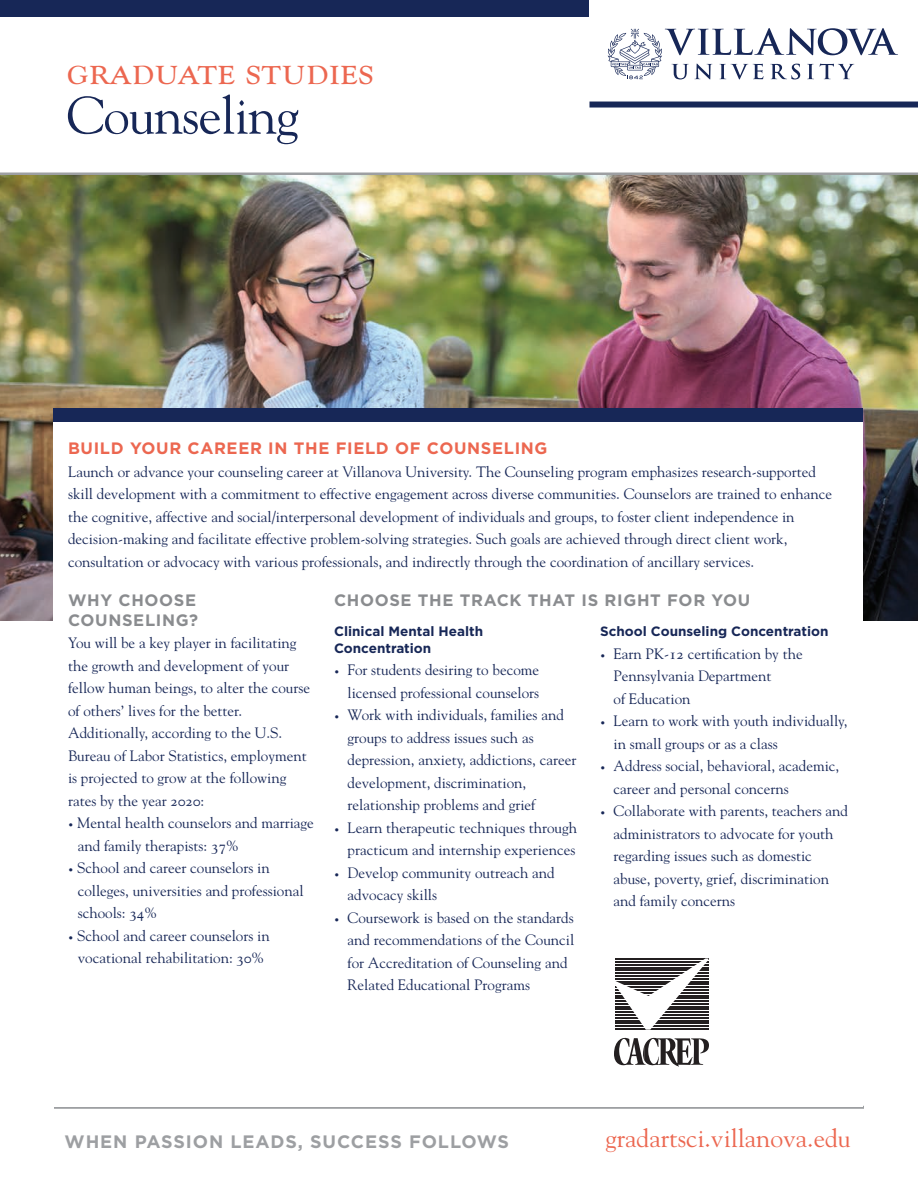
<style>
.page{position:relative;width:918px;height:1188px;background:#fff}
.page>*{position:absolute;margin:0;border:0;box-sizing:border-box;transform-origin:0 0}
.Ahead_2nd_line{font:52.5px "Goudy Std";letter-spacing:-.02em;color:#172757}
.Ahead_1st_line{font:40.5px "Goudy Std";color:#ec6750}
.t1{font:25.5px "Goudy Std";color:#ec6750}
.t2{font:700 18px "Gotham";letter-spacing:.05em;color:#9d9fa2}
.c-head{font:700 16.5px/19.5px "Gotham";letter-spacing:.04em;color:#8a8c8f}
.page_header{font:700 16.5px "Gotham";letter-spacing:.04em;color:#ec6750}
.bulleted_list{font:15px/22.5px "Goudy Std";color:#172757}
.bodycopy_into_para{font:15px/22.5px "Goudy Std";color:#172757}
.c-head-2{font:700 13.5px/16.5px "Gotham";color:#172757}
.s1{font-size:9px}
</style>
<div class="page">
<div style="left:0;top:0;width:918px;height:17px;background:#172757"></div>
<hr style="left:54px;top:1106px;width:810px;height:3px;background:#9d9fa2">
<div style="left:590px;top:0;width:328px;height:110px;background:#fff"></div>
<svg style="left:608px;top:28px;width:290px;height:51px"></svg>
<div style="left:590px;top:102px;width:328px;height:6px;background:#172757"></div>
<hr style="left:0;top:172px;width:918px;height:3px;background:#9d9fa2">
<img style="left:0;top:176px;width:918px;height:445px">
<div style="left:53px;top:408px;width:810px;height:15px;background:#172757"></div>
<div style="left:53px;top:423px;width:810px;height:684px;background:#fff"></div>
<svg style="left:614px;top:958px;width:95px;height:109px"></svg>
<p class="Ahead_1st_line" style="left:67px;top:45px;width:309px">Graduate Studies</p>
<p class="Ahead_2nd_line" style="left:67px;top:83px;width:234px">Counseling</p>
<p class="page_header" style="left:68px;top:437px;width:481px">BUILD YOUR CAREER IN THE FIELD OF COUNSELING</p>
<p class="bodycopy_into_para" style="left:68px;top:460px;width:765px">Launch or advance your counseling career at Villanova University. The Counseling program emphasizes research-supported skill development with a commitment to effective engagement across diverse communities. Counselors are trained to enhance the cognitive, affective and social/interpersonal development of individuals and groups, to foster client independence in decision-making and facilitate effective problem-solving strategies. Such goals are achieved through direct client work, consultation or advocacy with various professionals, and indirectly through the coordination of ancillary services.</p>
<p class="c-head" style="left:68px;top:591px;width:132px">WHY CHOOSE<br>COUNSELING?</p>
<p class="bodycopy_into_para" style="left:68px;top:632px;width:244px">You will be a key player in facilitating the growth and development of your fellow human beings, to alter the course of others’ lives for the better.<br>Additionally, according to the U.S.<br>Bureau of Labor Statistics, employment is projected to grow at the following rates by the year 2020:</p>
<p class="bulleted_list" style="left:78px;top:812px;width:238px;text-indent:-10px"><span class="s1">•</span> Mental health counselors and marriage and family therapists: 37%</p>
<p class="bulleted_list" style="left:78px;top:857px;width:227px;text-indent:-10px"><span class="s1">•</span> School and career counselors in colleges, universities and professional schools: 34%</p>
<p class="bulleted_list" style="left:68px;top:924px;width:203px;text-align:center"><span class="s1">•</span> School and career counselors in vocational rehabilitation: 30%</p>
<p class="c-head" style="left:334px;top:591px;width:418px">CHOOSE THE TRACK THAT IS RIGHT FOR YOU</p>
<p class="c-head-2" style="left:334px;top:623px;width:151px">Clinical Mental Health<br>Concentration</p>
<p class="bulleted_list" style="left:334px;top:659px;width:207px;text-align:right"><span class="s1">•</span> For students desiring to become licensed professional counselors</p>
<p class="bulleted_list" style="left:348px;top:704px;width:230px;text-indent:-14px"><span class="s1">•</span> Work with individuals, families and groups to address issues such as depression, anxiety, addictions, career development, discrimination, relationship problems and grief</p>
<p class="bulleted_list" style="left:334px;top:816px;width:245px;text-align:right"><span class="s1">•</span> Learn therapeutic techniques through practicum and internship experiences</p>
<p class="bulleted_list" style="left:348px;top:861px;width:209px;text-indent:-14px"><span class="s1">•</span> Develop community outreach and advocacy skills</p>
<p class="bulleted_list" style="left:348px;top:906px;width:228px;text-indent:-14px"><span class="s1">•</span> Coursework is based on the standards and recommendations of the Council for Accreditation of Counseling and Related Educational Programs</p>
<p class="c-head-2" style="left:600px;top:623px;width:230px">School Counseling Concentration</p>
<p class="bulleted_list" style="left:614px;top:642px;width:191px;text-indent:-14px"><span class="s1">•</span> Earn PK-12 certification by the<br>Pennsylvania Department<br>of Education</p>
<p class="bulleted_list" style="left:614px;top:710px;width:235px;text-indent:-14px"><span class="s1">•</span> Learn to work with youth individually, in small groups or as a class</p>
<p class="bulleted_list" style="left:614px;top:755px;width:227px;text-indent:-14px"><span class="s1">•</span> Address social, behavioral, academic, career and personal concerns</p>
<p class="bulleted_list" style="left:614px;top:800px;width:236px;text-indent:-14px"><span class="s1">•</span> Collaborate with parents, teachers and administrators to advocate for youth regarding issues such as domestic abuse, poverty, grief, discrimination and family concerns</p>
<p class="t2" style="left:65px;top:1129px;width:446px">WHEN PASSION LEADS, SUCCESS FOLLOWS</p>
<h3 class="t1" style="left:606px;top:1122px;width:247px">gradartsci.villanova.edu</h3>
</div>
